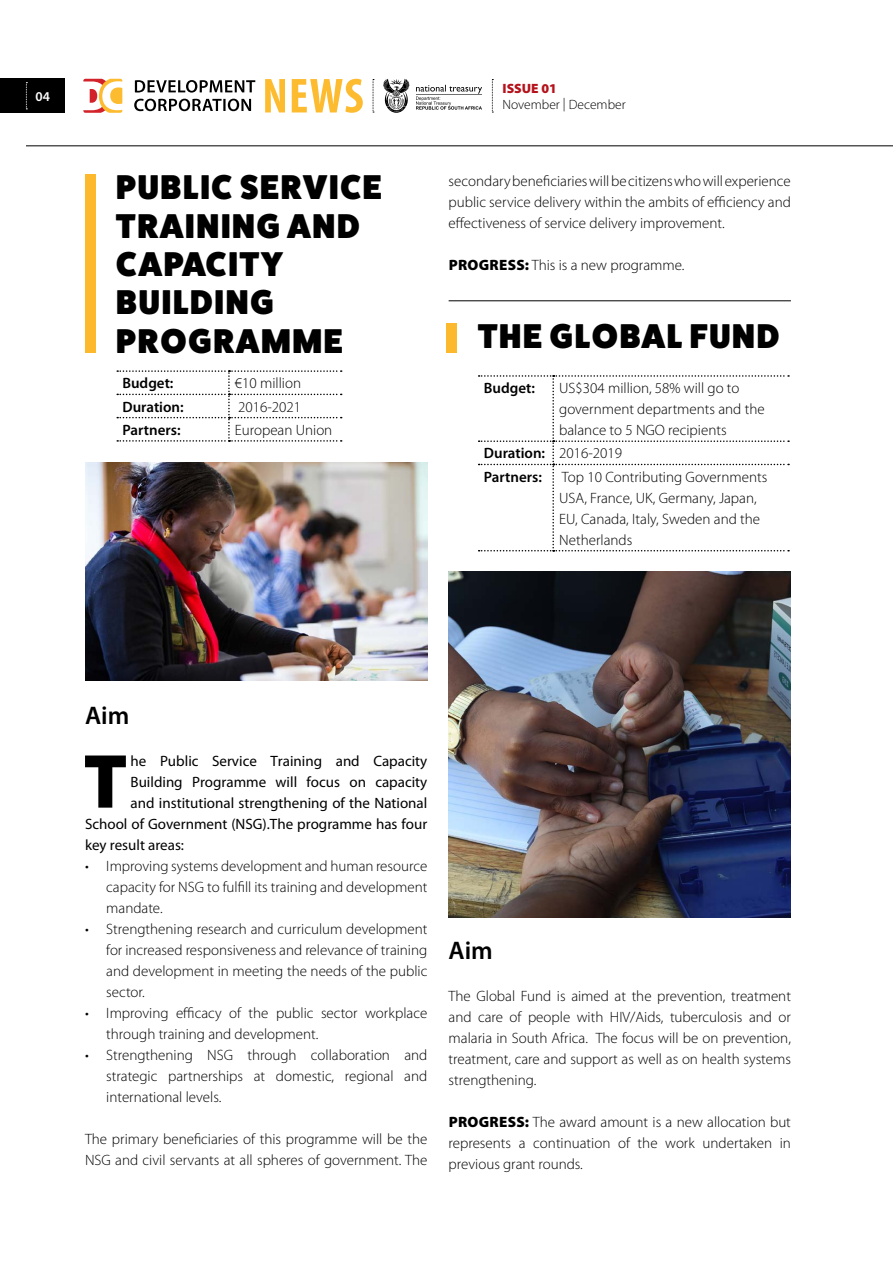
<style>
.page{position:relative;width:893px;height:1263px;background:#fff}
.page>*{position:absolute;margin:0;border:0;box-sizing:border-box;transform-origin:0 0}
.t1{font:900 77.25px "Myriad Pro";color:#000}
.t2{font:800 34.5px/38.2px "Fat Frank";letter-spacing:.05em;color:#000}
.t3{font:600 25.5px "Myriad Pro";color:#000}
.t4{font:300 15px/21px "Myriad Pro";color:#000;text-align:justify}
.t5{font:15px "Myriad Pro";color:#000}
.t6{font:600 15px/23.2px "Myriad Pro";color:#000}
.t7{font:300 13.5px "Myriad Pro";color:#000}
.t8{font:900 13.5px "Myriad Pro";color:#b5121b}
.t9{font:600 13.5px "Myriad Pro";color:#fff}
.s1{font-weight:900}
.s2{font-weight:300}
</style>
<div class="page">
<svg style="left:134px;top:99px;width:117px;height:12px"></svg>
<svg style="left:135px;top:80px;width:120px;height:13px"></svg>
<svg style="left:265px;top:79px;width:98px;height:34px"></svg>
<svg style="left:373px;top:79px;width:1px;height:34px"></svg>
<svg style="left:492px;top:79px;width:1px;height:34px"></svg>
<div style="left:0;top:79px;width:65px;height:34px;background:#000"></div>
<svg style="left:83px;top:79px;width:39px;height:34px"></svg>
<svg style="left:26px;top:82px;width:1px;height:28px"></svg>
<hr style="left:26px;top:146px;width:867px;height:1px;background:#000">
<svg style="left:416px;top:85px;width:66px;height:25px"></svg>
<svg style="left:383px;top:79px;width:26px;height:34px"></svg>
<svg style="left:479px;top:375px;width:310px;height:176px"></svg>
<div style="left:85px;top:174px;width:11px;height:179px;background:#fdb92e"></div>
<div style="left:446px;top:323px;width:11px;height:30px;background:#fdb92e"></div>
<svg style="left:117px;top:370px;width:225px;height:72px"></svg>
<img style="left:85px;top:462px;width:342px;height:218px">
<hr style="left:449px;top:301px;width:342px;height:1px;background:#000">
<img style="left:449px;top:571px;width:342px;height:346px">
<p class="t9" style="left:36px;top:88px;width:16px">04</p>
<h2 class="t2" style="left:116px;top:169px;width:267px">PUBLIC SERVICE<br>TRAINING AND<br>CAPACITY<br>BUILDING<br>PROGRAMME</h2>
<p class="t6" style="left:122px;top:371px;width:53px">Budget:</p>
<p class="t4" style="left:235px;top:373px;width:68px">€10 million</p>
<p class="t6" style="left:122px;top:395px;width:63px">Duration:</p>
<p class="t4" style="left:238px;top:396px;width:65px">2016-2021</p>
<p class="t6" style="left:122px;top:418px;width:60px">Partners:</p>
<p class="t4" style="left:235px;top:420px;width:99px">European Union</p>
<p class="t8" style="left:503px;top:81px;width:56px">ISSUE 01</p>
<p class="t7" style="left:503px;top:97px;width:125px">November | December</p>
<p class="t4" style="left:449px;top:170px;width:344px">secondary beneficiaries will be citizens who will experience public service delivery within the ambits of efficiency and effectiveness of service delivery improvement.</p>
<p class="t4" style="left:449px;top:254px;width:237px"><span class="s1">PROGRESS:</span> This is a new programme.</p>
<h2 class="t2" style="left:478px;top:317px;width:303px">THE GLOBAL FUND</h2>
<p class="t6" style="left:484px;top:376px;width:53px">Budget:</p>
<p class="t4" style="left:559px;top:378px;width:207px;text-align:left">US$304 million, 58% will go to government departments and the balance to 5 NGO recipients</p>
<p class="t6" style="left:484px;top:441px;width:140px">Duration: <span class="s2">2016-2019<br></span>Partners:</p>
<p class="t4" style="left:559px;top:466px;width:210px;text-align:left">Top 10 Contributing Governments<br>USA, France, UK, Germany, Japan,<br>EU, Canada, Italy, Sweden and the<br>Netherlands</p>
<h3 class="t3" style="left:85px;top:699px;width:46px">Aim</h3>
<h1 class="t1" style="left:83px;top:738px;width:46px">T</h1>
<p class="t5" style="left:131px;top:751px;width:298px">he Public Service Training and Capacity</p>
<p class="t5" style="left:131px;top:772px;width:298px">Building Programme will focus on capacity</p>
<p class="t5" style="left:131px;top:793px;width:298px">and institutional strengthening of the National</p>
<p class="t5" style="left:85px;top:814px;width:344px">School of Government (NSG).The programme has four</p>
<p class="t5" style="left:85px;top:835px;width:101px">key result areas:</p>
<p class="t4" style="left:106px;top:855px;width:323px;text-indent:-21px">• Improving systems development and human resource capacity for NSG to fulfill its training and development mandate.</p>
<p class="t4" style="left:106px;top:918px;width:323px;text-indent:-21px">• Strengthening research and curriculum development for increased responsiveness and relevance of training and development in meeting the needs of the public sector.</p>
<p class="t4" style="left:106px;top:1002px;width:323px;text-indent:-21px">• Improving efficacy of the public sector workplace through training and development.</p>
<p class="t4" style="left:106px;top:1044px;width:323px;text-indent:-21px">• Strengthening NSG through collaboration and strategic partnerships at domestic, regional and international levels.</p>
<p class="t4" style="left:85px;top:1128px;width:344px">The primary beneficiaries of this programme will be the<br>NSG and civil servants at all spheres of government. The</p>
<h3 class="t3" style="left:449px;top:935px;width:46px">Aim</h3>
<p class="t4" style="left:449px;top:986px;width:344px">The Global Fund is aimed at the prevention, treatment and care of people with HIV/Aids, tuberculosis and or malaria in South Africa. The focus will be on prevention, treatment, care and support as well as on health systems strengthening.</p>
<p class="t4" style="left:449px;top:1112px;width:344px"><span class="s1">PROGRESS:</span> The award amount is a new allocation but represents a continuation of the work undertaken in previous grant rounds.</p>
</div>
